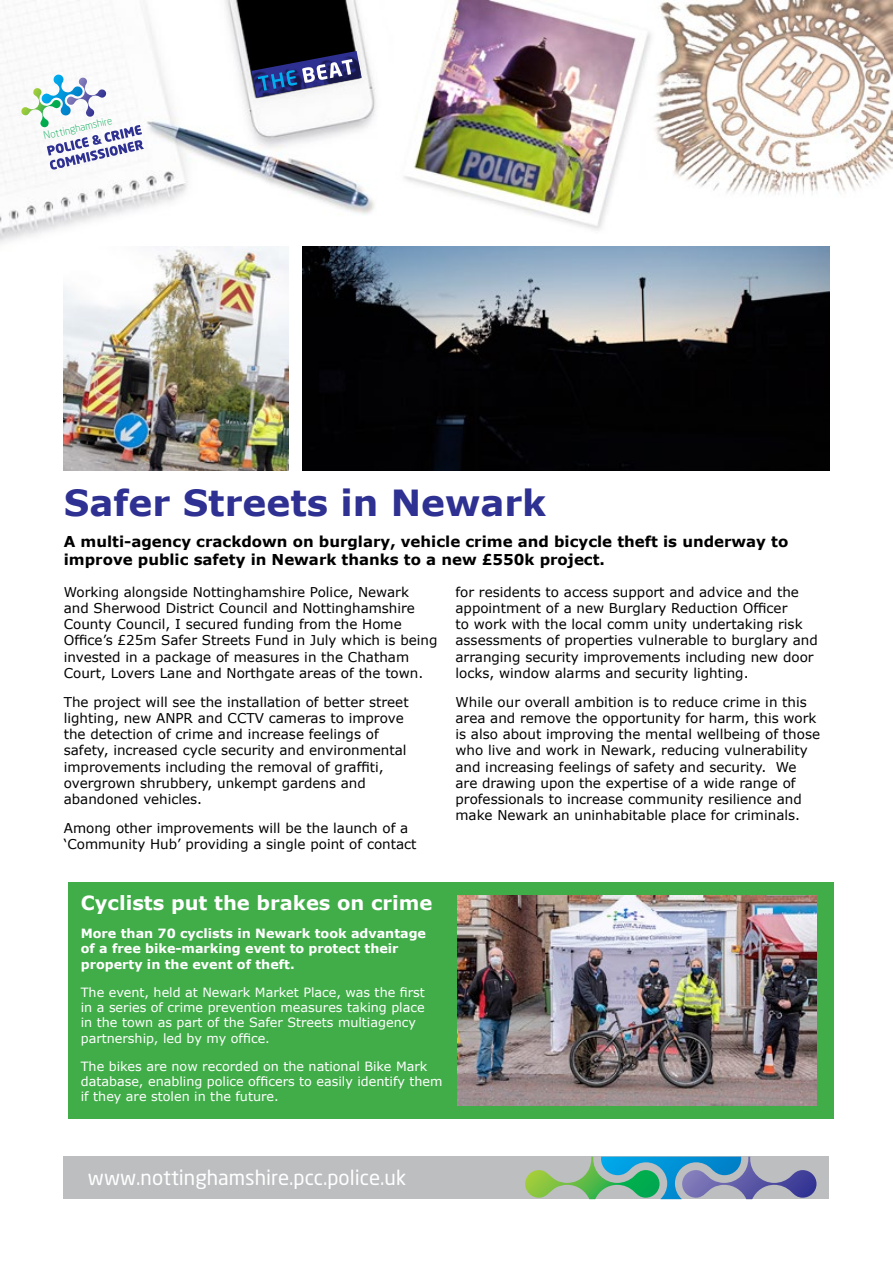
<style>
.page{position:relative;width:893px;height:1263px;background:#fff}
.page>*{position:absolute;margin:0;border:0;box-sizing:border-box;transform-origin:0 0}
.t1{font:700 36px "Verdana";color:#2e3092}
.t2{font:20.4px "Neo Sans";color:#fff}
.t3{font:700 19.5px "Verdana";color:#fff}
.t4{font:700 15px/18px "Verdana";color:#000}
.t5{font:13.5px/16.2px "Verdana";color:#000}
.t6{font:12.75px "Verdana";color:#fff}
.t7{font:700 12.75px "Verdana";color:#fff}
.t8{font:300 10.2px "Neo Sans";color:#00a651}
</style>
<div class="page">
<div style="left:68px;top:882px;width:765px;height:236px;background:#41ad49"></div>
<div style="left:64px;top:1157px;width:765px;height:42px;background:#bcbec0"></div>
<svg style="left:525px;top:1157px;width:291px;height:42px"></svg>
<img style="left:457px;top:895px;width:359px;height:211px">
<img style="left:0;top:0;width:893px;height:290px">
<svg style="left:21px;top:75px;width:123px;height:104px"></svg>
<svg style="left:252px;top:51px;width:110px;height:47px"></svg>
<img style="left:303px;top:247px;width:526px;height:223px">
<img style="left:64px;top:247px;width:225px;height:223px">
<p class="t8" style="left:43px;top:131px;width:72px;rotate:-13deg">Nottinghamshire</p>
<h1 class="t1" style="left:64px;top:480px;width:484px">Safer Streets in Newark</h1>
<p class="t4" style="left:64px;top:533px;width:726px">A multi-agency crackdown on burglary, vehicle crime and bicycle theft is underway to improve public safety in Newark thanks to a new £550k project.</p>
<p class="t5" style="left:64px;top:584px;width:353px">Working alongside Nottinghamshire Police, Newark and Sherwood District Council and Nottinghamshire<br>County Council, I secured funding from the Home</p>
<p class="t5" style="left:64px;top:632px;width:375px">Office’s £25m Safer Streets Fund in July which is being</p>
<p class="t5" style="left:64px;top:649px;width:361px">invested in a package of measures in the Chatham<br>Court, Lovers Lane and Northgate areas of the town.</p>
<p class="t5" style="left:64px;top:694px;width:346px">The project will see the installation of better street lighting, new ANPR and CCTV cameras to improve the detection of crime and increase feelings of safety, increased cycle security and environmental</p>
<p class="t5" style="left:64px;top:759px;width:321px">improvements including the removal of graffiti,</p>
<p class="t5" style="left:64px;top:775px;width:304px">overgrown shrubbery, unkempt gardens and abandoned vehicles.</p>
<p class="t5" style="left:64px;top:820px;width:346px">Among other improvements will be the launch of a</p>
<p class="t5" style="left:64px;top:836px;width:354px">‘Community Hub’ providing a single point of contact</p>
<p class="t5" style="left:455px;top:584px;width:345px">for residents to access support and advice and the</p>
<p class="t5" style="left:455px;top:600px;width:333px">appointment of a new Burglary Reduction Officer</p>
<p class="t5" style="left:455px;top:616px;width:364px">to work with the local comm unity undertaking risk assessments of properties vulnerable to burglary and arranging security improvements including new door locks, window alarms and security lighting.</p>
<p class="t5" style="left:455px;top:694px;width:366px">While our overall ambition is to reduce crime in this area and remove the opportunity for harm, this work is also about improving the mental wellbeing of those who live and work in Newark, reducing vulnerability and increasing feelings of safety and security. We are drawing upon the expertise of a wide range of professionals to increase community resilience and make Newark an uninhabitable place for criminals.</p>
<h1 class="t3" style="left:81px;top:890px;width:353px">Cyclists put the brakes on crime</h1>
<p class="t7" style="left:81px;top:925px;width:347px">More than 70 cyclists in Newark took advantage</p>
<p class="t7" style="left:81px;top:940px;width:319px">of a free bike-marking event to protect their</p>
<p class="t7" style="left:81px;top:956px;width:215px">property in the event of theft.</p>
<p class="t6" style="left:81px;top:984px;width:346px">The event, held at Newark Market Place, was the first</p>
<p class="t6" style="left:81px;top:999px;width:345px">in a series of crime prevention measures taking place</p>
<p class="t6" style="left:81px;top:1015px;width:337px">in the town as part of the Safer Streets multiagency</p>
<p class="t6" style="left:81px;top:1030px;width:191px">partnership, led by my office.</p>
<p class="t6" style="left:81px;top:1058px;width:348px">The bikes are now recorded on the national Bike Mark</p>
<p class="t6" style="left:81px;top:1073px;width:363px">database, enabling police officers to easily identify them</p>
<p class="t6" style="left:81px;top:1088px;width:200px">if they are stolen in the future.</p>
<p class="t2" style="left:88px;top:1167px;width:320px">www.nottinghamshire.pcc.police.uk</p>
</div>
